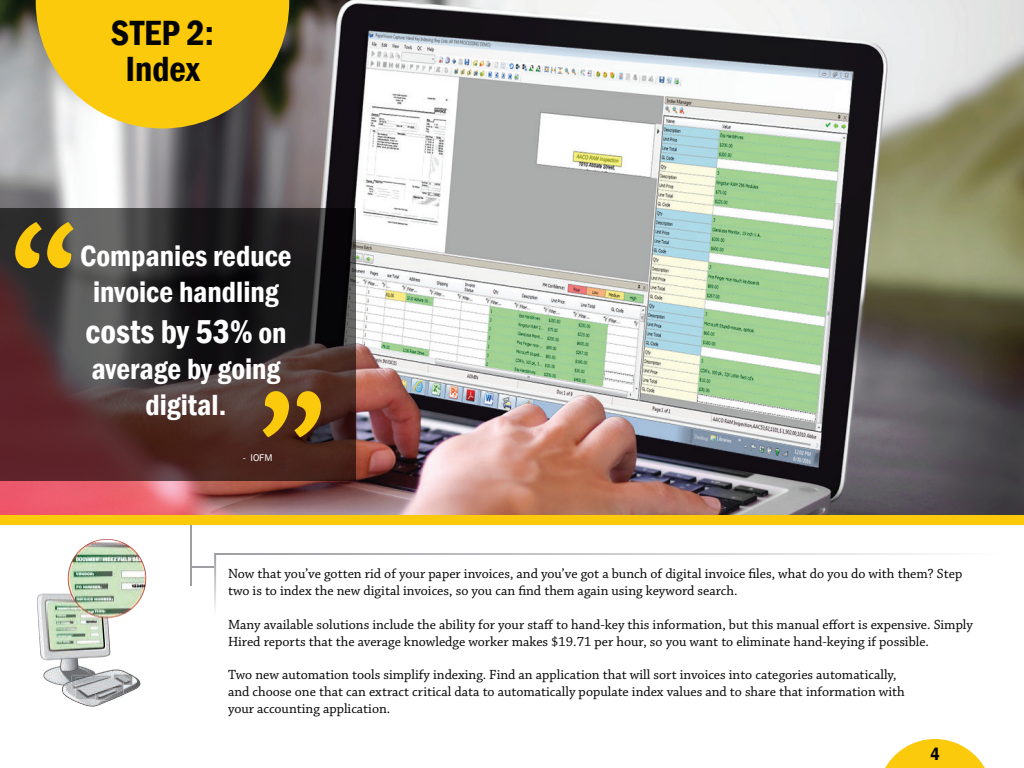
<style>
.page{position:relative;width:1024px;height:768px;background:#fff}
.page>*{position:absolute;margin:0;border:0;box-sizing:border-box;transform-origin:0 0}
.t1{font:600 condensed 36px/36px "Franklin Gothic";color:#040503;text-align:center}
.t2{font:600 condensed 34px "Franklin Gothic";color:#fff}
.t3{font:600 condensed 30px/36px "Franklin Gothic";color:#fff;text-align:center}
.t4{font:600 condensed 18px "Franklin Gothic";color:#040503}
.t5{font:14px/16.8px "Chaparral Pro";color:#040503}
.t6{font:10px "Franklin Gothic";color:#fff}
.s1{font-size:30px}
</style>
<div class="page">
<hr style="left:191px;top:566px;width:24px;height:2px;background:#9d9fa2">
<hr style="left:190px;top:525px;width:2px;height:61px;background:#9d9fa2">
<hr style="left:214px;top:553px;width:2px;height:62px;background:#fff">
<img style="left:0;top:0;width:1024px;height:515px">
<svg style="left:36px;top:0;width:253px;height:128px;background:#e2bb24"></svg>
<svg style="left:885px;top:739px;width:100px;height:29px"></svg>
<div style="left:0;top:515px;width:1024px;height:10px;background:#fbca0c"></div>
<svg style="left:0;top:208px;width:356px;height:273px;background:#3e2c2c"></svg>
<svg style="left:15px;top:222px;width:59px;height:46px;background:#9c8220"></svg>
<svg style="left:263px;top:391px;width:58px;height:46px;background:#a77e16"></svg>
<img style="left:37px;top:539px;width:110px;height:168px">
<h1 class="t1" style="left:111px;top:15px;width:105px">STEP 2:<br>Index</h1>
<h3 class="t3" style="left:80px;top:238px;width:213px">Companies reduce invoice handling</h3>
<h2 class="t2" style="left:85px;top:309px;width:203px">costs by 53% <span class="s1">on</span></h2>
<h3 class="t3" style="left:91px;top:351px;width:191px">average by going digital.</h3>
<p class="t6" style="left:243px;top:451px;width:31px">- IOFM</p>
<p class="t5" style="left:228px;top:566px;width:736px">Now that you’ve gotten rid of your paper invoices, and you’ve got a bunch of digital invoice files, what do you do with them? Step two is to index the new digital invoices, so you can find them again using keyword search.</p>
<p class="t5" style="left:228px;top:616px;width:747px">Many available solutions include the ability for your staff to hand-key this information, but this manual effort is expensive. Simply<br>Hired reports that the average knowledge worker makes $19.71 per hour, so you want to eliminate hand-keying if possible.</p>
<p class="t5" style="left:228px;top:667px;width:678px">Two new automation tools simplify indexing. Find an application that will sort invoices into categories automatically, and choose one that can extract critical data to automatically populate index values and to share that information with your accounting application.</p>
<p class="t4" style="left:930px;top:742px;width:11px">4</p>
</div>
